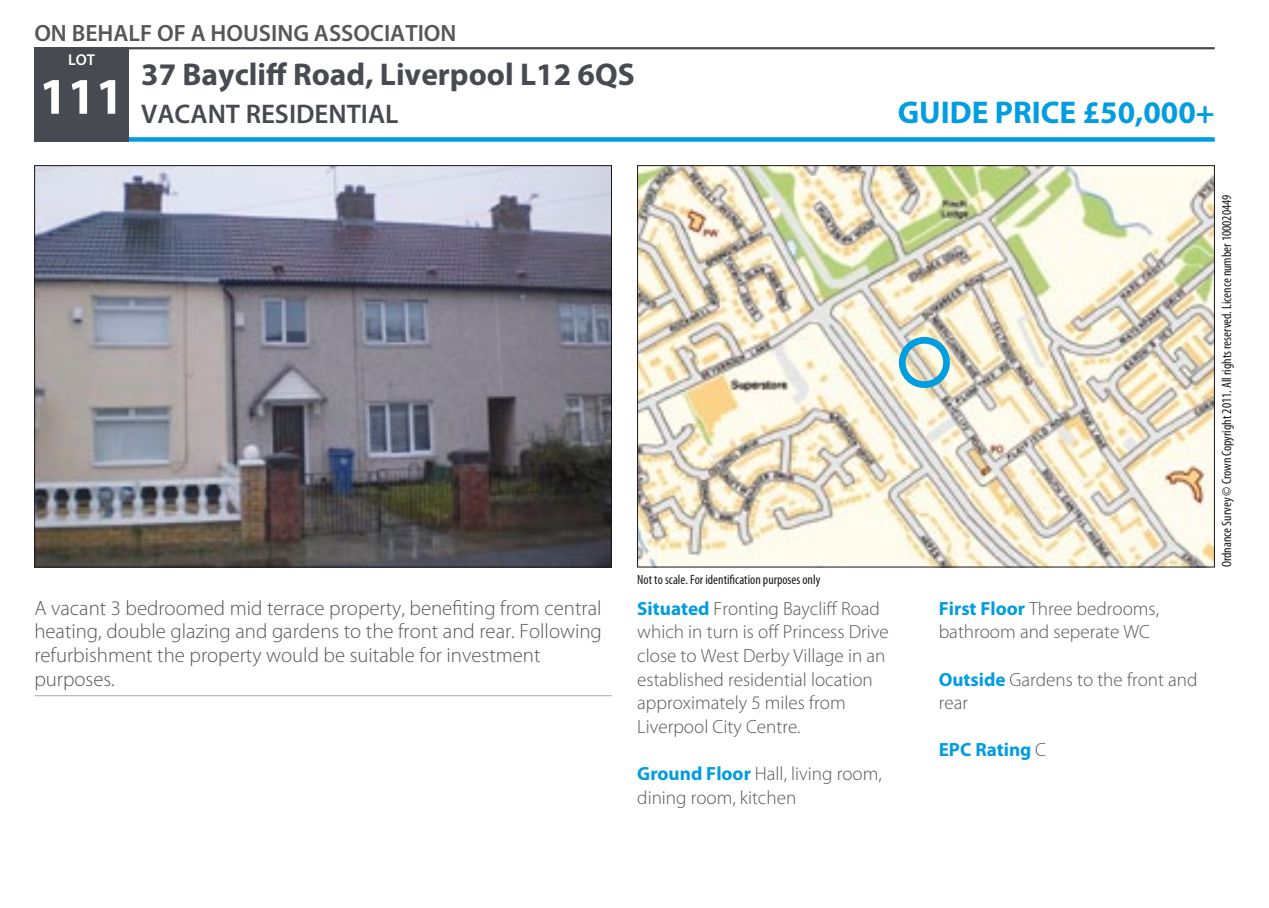
<style>
.page{position:relative;width:1269px;height:908px;background:#fff}
.page>*{position:absolute;margin:0;border:0;box-sizing:border-box;transform-origin:0 0}
.t1{font:700 51.75px "Myriad Pro";color:#fff}
.t2{font:700 31.5px "Myriad Pro";color:#484a51}
.t3{font:700 31.5px "Myriad Pro";color:#009de0}
.t4{font:600 27px "Myriad Pro";color:#484a51}
.t5{font:600 23.62px "Myriad Pro";color:#57575a}
.t6{font:300 20.7px/23.6px "Myriad Pro";color:#57575a}
.t7{font:300 19.12px/23.6px "Myriad Pro";color:#57575a}
.t8{font:700 19.12px "Myriad Pro";color:#009de0}
.t9{font:600 15.75px "Myriad Pro";color:#fff}
.t10{font:condensed 13.5px "Myriad Pro";color:#1a171c}
.s1{font-weight:700;color:#009de0}
.s2{font-weight:300;color:#57575a}
</style>
<div class="page">
<img style="left:36px;top:167px;width:574px;height:398px">
<img style="left:639px;top:167px;width:573px;height:398px">
<div style="left:899px;top:337px;width:51px;height:51px;border:7px solid #009de0;border-radius:50%"></div>
<hr style="left:34px;top:695px;width:578px;height:1px;background:#b1b3b4">
<div style="left:34px;top:137px;width:1180px;height:5px;background:#009de0"></div>
<hr style="left:34px;top:47px;width:1180px;height:2px;background:#484a51">
<div style="left:34px;top:47px;width:95px;height:95px;background:#484a51"></div>
<p class="t5" style="left:34px;top:18px;width:424px">ON BEHALF OF A HOUSING ASSOCIATION</p>
<h1 class="t1" style="left:39px;top:62px;width:87px">111</h1>
<p class="t9" style="left:68px;top:50px;width:29px">LOT</p>
<h2 class="t2" style="left:141px;top:54px;width:495px">37 Baycliff Road, Liverpool L12 6QS</h2>
<h3 class="t4" style="left:141px;top:96px;width:259px">VACANT RESIDENTIAL</h3>
<h2 class="t3" style="left:897px;top:91px;width:318px">G uide price £50,000+</h2>
<p class="t6" style="left:34px;top:595px;width:569px">A vacant 3 bedroomed mid terrace property, benefiting from central heating, double glazing and gardens to the front and rear. Following refurbishment the property would be suitable for investment purposes.</p>
<p class="t10" style="left:637px;top:571px;width:185px">Not to scale. For identification purposes only</p>
<p class="t7" style="left:637px;top:596px;width:253px"><span class="s1">Situated</span> Fronting Baycliff Road which in turn is off Princess Drive close to West Derby Village in an established residential location approximately 5 miles from<br>Liverpool City Centre.</p>
<p class="t7" style="left:637px;top:761px;width:246px"><span class="s1">Ground Floor</span> Hall, living room, dining room, kitchen</p>
<p class="t7" style="left:938px;top:596px;width:222px"><span class="s1">First Floor</span> Three bedrooms, bathroom and seperate WC</p>
<p class="t7" style="left:938px;top:667px;width:260px"><span class="s1">Outside</span> Gardens to the front and rear</p>
<p class="t8" style="left:938px;top:737px;width:109px">EPC Rating <span class="s2">C</span></p>
<p class="t10" style="left:1218px;top:567px;width:374px;rotate:-90deg">Ordnance Survey © Crown Copyright 2011. All rights reserved. Licence number 100020449</p>
</div>
